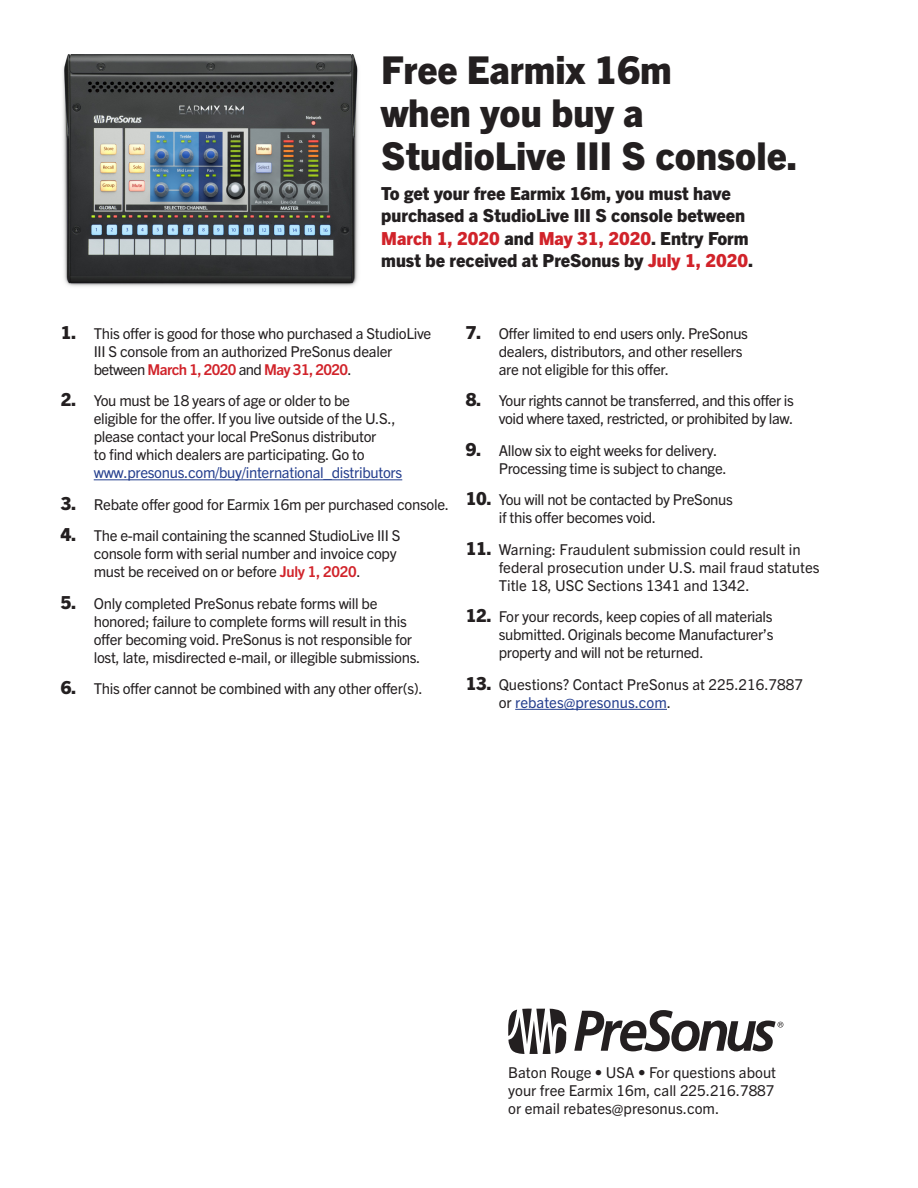
<style>
.page{position:relative;width:918px;height:1188px;background:#fff}
.page>*{position:absolute;margin:0;border:0;box-sizing:border-box;transform-origin:0 0}
.t1{font:800 38.4px/43.2px "Trade Gothic Next LT Pro";color:#231f20}
.t2{font:800 18px/22.5px "Trade Gothic Next LT Pro";color:#231f20}
.t3{font:15px/18px "Trade Gothic Next LT Pro";letter-spacing:-.02em;color:#231f20}
.t4{font:15px/18px "Trade Gothic Next LT Pro";color:#231f20}
.t5{font:15px "Trade Gothic Next LT Pro";letter-spacing:-.02em;color:#253f8e}
.s1{color:#d1232a}
.s2{font-weight:800;font-size:18px}
.s3{font-weight:700;color:#d1232a}
.s4{color:#253f8e}
</style>
<div class="page">
<img style="left:63px;top:54px;width:296px;height:233px">
<hr style="left:94px;top:479px;width:308px;height:1px;background:#253f8e">
<hr style="left:515px;top:709px;width:152px;height:1px;background:#253f8e">
<svg style="left:508px;top:1009px;width:58px;height:45px"></svg>
<svg style="left:574px;top:1010px;width:209px;height:41px"></svg>
<h1 class="t1" style="left:381px;top:46px;width:418px">Free Earmix 16m<br>when you buy a<br>StudioLive III S console.</h1>
<p class="t2" style="left:381px;top:181px;width:374px">To get your free Earmix 16m, you must have purchased a StudioLive III S console between <span class="s1">March 1, 2020</span> and <span class="s1">May 31, 2020</span>. Entry Form must be received at PreSonus by <span class="s1">July 1, 2020</span>.</p>
<p class="t3" style="left:94px;top:323px;width:339px;text-indent:-33px"><span class="s2">1.</span> This offer is good for those who purchased a StudioLive<br>III S console from an authorized PreSonus dealer between <span class="s3">March 1, 2020</span> and <span class="s3">May 31, 2020</span>.</p>
<p class="t3" style="left:94px;top:391px;width:303px;text-indent:-33px"><span class="s2">2.</span> You must be 18 years of age or older to be eligible for the offer. If you live outside of the U.S., please contact your local PreSonus distributor<br>to find which dealers are participating. Go to</p>
<p class="t5" style="left:94px;top:462px;width:310px">www.presonus.com/buy/international_distributors</p>
<p class="t3" style="left:61px;top:494px;width:390px"><span class="s2">3.</span> Rebate offer good for Earmix 16m per purchased console.</p>
<p class="t3" style="left:94px;top:526px;width:308px;text-indent:-33px"><span class="s2">4.</span> The e-mail containing the scanned StudioLive III S console form with serial number and invoice copy must be received on or before <span class="s3">July 1, 2020</span>.</p>
<p class="t3" style="left:94px;top:593px;width:328px;text-indent:-33px"><span class="s2">5.</span> Only completed PreSonus rebate forms will be honored; failure to complete forms will result in this offer becoming void. PreSonus is not responsible for lost, late, misdirected e-mail, or illegible submissions.</p>
<p class="t3" style="left:61px;top:679px;width:364px"><span class="s2">6.</span> This offer cannot be combined with any other offer(s).</p>
<p class="t3" style="left:499px;top:323px;width:251px;text-indent:-33px"><span class="s2">7.</span> Offer limited to end users only. PreSonus dealers, distributors, and other resellers are not eligible for this offer.</p>
<p class="t3" style="left:466px;top:391px;width:330px;text-align:right"><span class="s2">8.</span> Your rights cannot be transferred, and this offer is void where taxed, restricted, or prohibited by law.</p>
<p class="t3" style="left:499px;top:440px;width:229px;text-indent:-33px"><span class="s2">9.</span> Allow six to eight weeks for delivery.<br>Processing time is subject to change.</p>
<p class="t3" style="left:499px;top:490px;width:236px;text-indent:-33px"><span class="s2">10.</span> You will not be contacted by PreSonus if this offer becomes void.</p>
<p class="t4" style="left:499px;top:539px;width:322px;text-indent:-33px"><span class="s2">11.</span> Warning: Fraudulent submission could result in federal prosecution under U.S. mail fraud statutes<br>Title 18, USC Sections 1341 and 1342.</p>
<p class="t3" style="left:499px;top:607px;width:276px;text-align:justify;text-indent:-33px"><span class="s2">12.</span> For your records, keep copies of all materials submitted. Originals become Manufacturer’s property and will not be returned.</p>
<p class="t4" style="left:499px;top:674px;width:306px;text-indent:-33px"><span class="s2">13.</span> Questions? Contact PreSonus at 225.216.7887 or <span class="s4">rebates@presonus.com</span>.</p>
<p class="t3" style="left:508px;top:1062px;width:269px;text-align:justify">Baton Rouge • USA • For questions about your free Earmix 16m, call 225.216.7887 or email rebates@presonus.com.</p>
</div>
